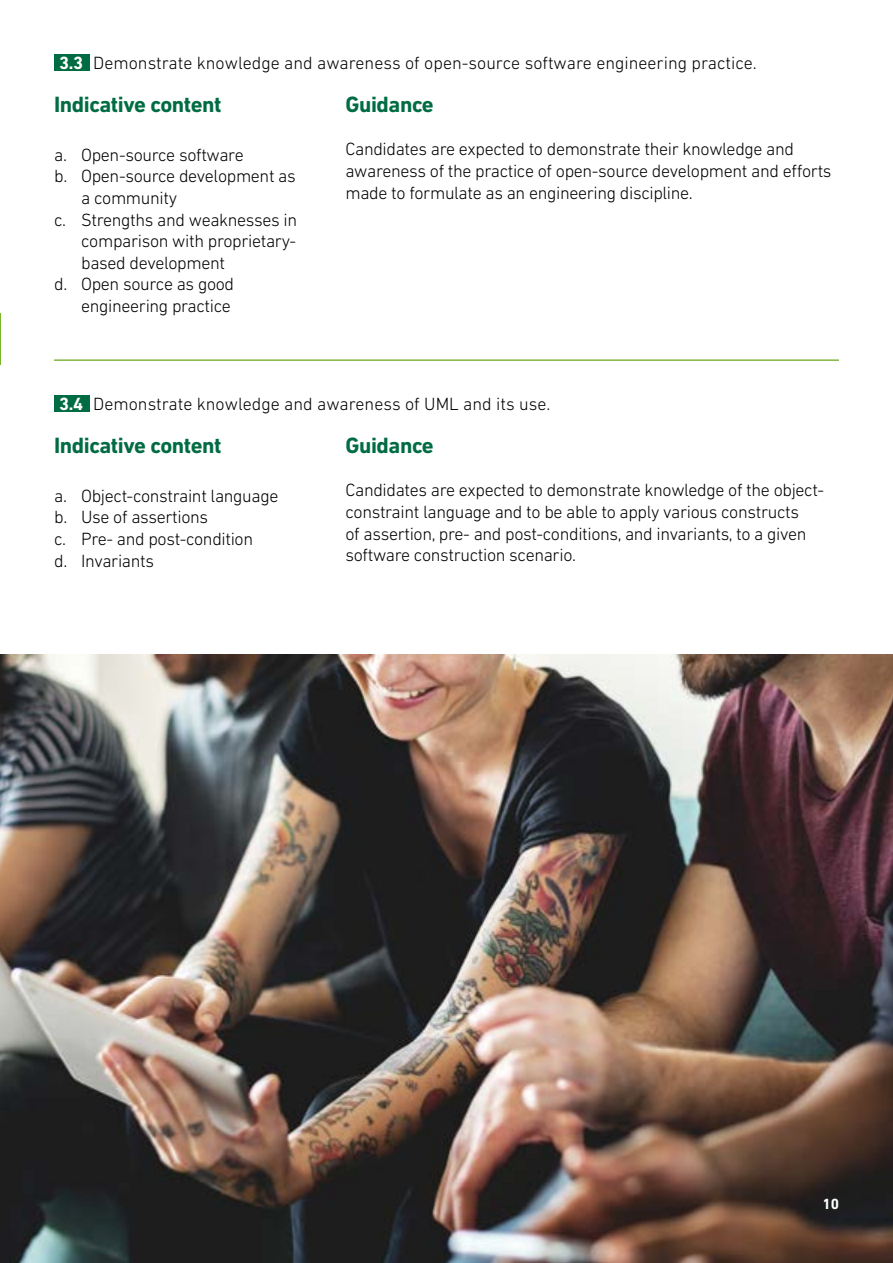
<style>
.page{position:relative;width:893px;height:1263px;background:#fff}
.page>*{position:absolute;margin:0;border:0;box-sizing:border-box;transform-origin:0 0}
.t1{font:700 22.5px "DIN Next LT Pro";letter-spacing:-.02em;color:#006c43}
.t2{font:300 18px/21.6px "DIN Next LT Pro";letter-spacing:-.02em;color:#000}
.t3{font:300 18px "DIN Next LT Pro";color:#000}
.t4{font:700 15px "DIN Next LT Pro";color:#fff}
.s1{font-weight:700;color:#fff}
</style>
<div class="page">
<img style="left:0;top:655px;width:893px;height:608px">
<hr style="left:0;top:313px;width:1px;height:52px;background:#76b82a">
<div style="left:54px;top:54px;width:36px;height:16px;background:#006c43"></div>
<hr style="left:54px;top:359px;width:785px;height:2px;background:#84b443">
<div style="left:54px;top:395px;width:36px;height:16px;background:#006c43"></div>
<p class="t3" style="left:59px;top:52px;width:699px"><span class="s1">3.3</span> Demonstrate knowledge and awareness of open-source software engineering practice.</p>
<p class="t1" style="left:54px;top:91px;width:169px">Indicative content</p>
<p class="t2" style="left:54px;top:144px;width:191px">a. Open-source software</p>
<p class="t2" style="left:54px;top:165px;width:243px">b. Open-source development as</p>
<p class="t2" style="left:81px;top:187px;width:97px">a community</p>
<p class="t2" style="left:54px;top:208px;width:245px">c. Strengths and weaknesses in</p>
<p class="t2" style="left:81px;top:230px;width:217px">comparison with proprietary-</p>
<p class="t2" style="left:81px;top:252px;width:145px">based development</p>
<p class="t2" style="left:54px;top:273px;width:182px">d. Open source as good</p>
<p class="t2" style="left:81px;top:295px;width:151px">engineering practice</p>
<p class="t1" style="left:345px;top:91px;width:90px">Guidance</p>
<p class="t2" style="left:345px;top:138px;width:488px">Candidates are expected to demonstrate their knowledge and awareness of the practice of open-source development and efforts made to formulate as an engineering discipline.</p>
<p class="t3" style="left:59px;top:394px;width:493px"><span class="s1">3.4</span> Demonstrate knowledge and awareness of UML and its use.</p>
<p class="t1" style="left:54px;top:432px;width:169px">Indicative content</p>
<p class="t2" style="left:54px;top:485px;width:226px">a. Object-constraint language b. Use of assertions<br>c. Pre- and post-condition<br>d. Invariants</p>
<p class="t1" style="left:345px;top:432px;width:90px">Guidance</p>
<p class="t2" style="left:345px;top:479px;width:480px">Candidates are expected to demonstrate knowledge of the object&shy;constraint language and to be able to apply various constructs<br>of assertion, pre- and post-conditions, and invariants, to a given software construction scenario.</p>
<p class="t4" style="left:823px;top:1195px;width:18px">10</p>
</div>
